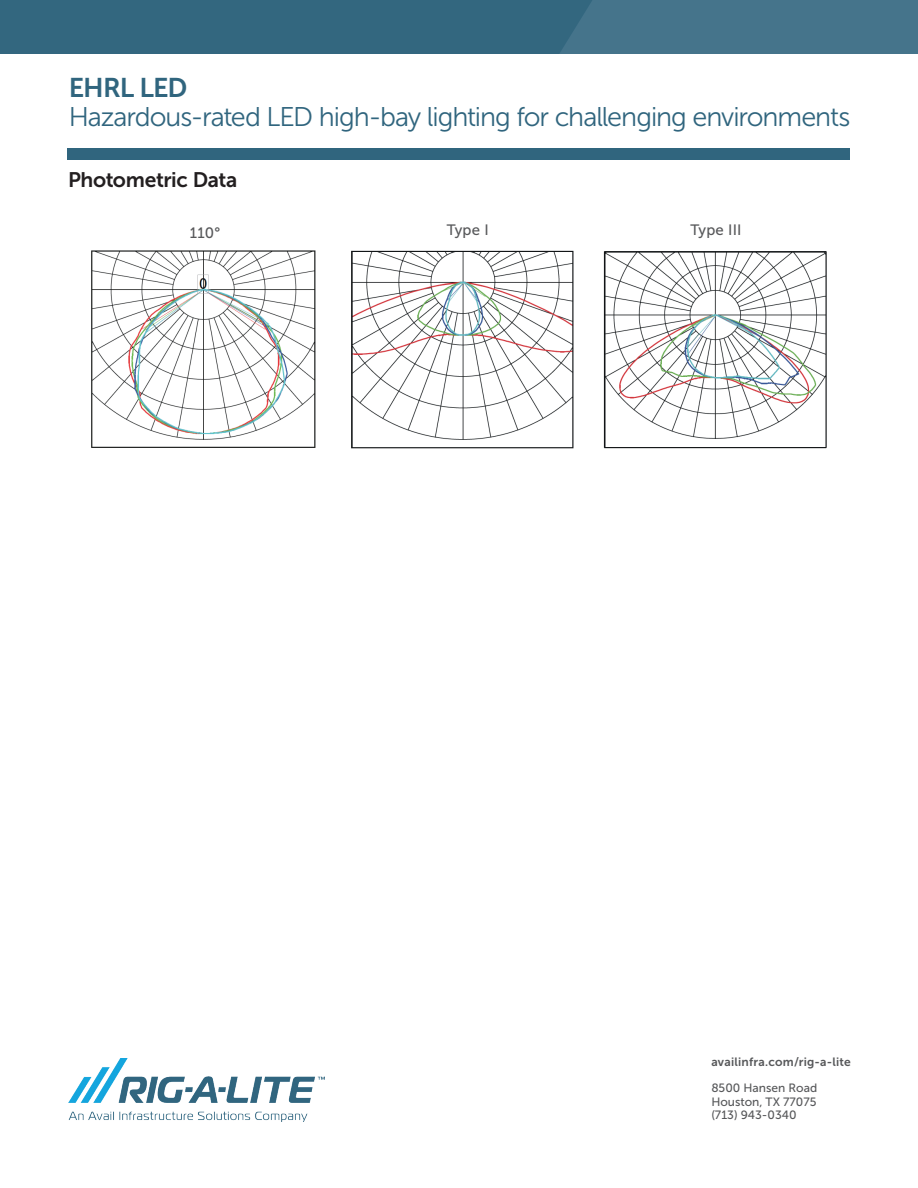
<style>
.page{position:relative;width:918px;height:1188px;background:#fff}
.page>*{position:absolute;margin:0;border:0;box-sizing:border-box;transform-origin:0 0}
.t1{font:27px "Museo Sans 300";letter-spacing:-.04em;color:#30657e}
.t2{font:27px "Museo Sans 700";letter-spacing:-.035em;color:#30657e}
.t3{font:21px "Museo Sans 700";letter-spacing:-.02em;color:#231f20}
.t4{font:15px "Museo Sans 500";letter-spacing:.015em;color:#57585a}
.t5{font:12px/13.5px "Museo Sans 500";color:#57585a;text-align:justify}
.t6{font:12px "Museo Sans 700";letter-spacing:.02em;color:#57585a}
</style>
<div class="page">
<div style="left:68px;top:148px;width:782px;height:12px;background:#30657e"></div>
<img style="left:91px;top:250px;width:225px;height:198px">
<img style="left:603px;top:251px;width:224px;height:198px">
<img style="left:351px;top:250px;width:223px;height:199px">
<img style="left:68px;top:1059px;width:257px;height:62px">
<div style="left:0;top:0;width:918px;height:54px;background:#45748b"></div>
<div style="left:0;top:0;width:592px;height:54px;background:#33677f"></div>
<p class="t2" style="left:69px;top:73px;width:120px">EHRL LED</p>
<p class="t1" style="left:69px;top:102px;width:783px">Hazardous-rated LED high-bay lighting for challenging environments</p>
<p class="t3" style="left:68px;top:168px;width:171px">Photometric Data</p>
<p class="t4" style="left:190px;top:225px;width:32px">110°</p>
<p class="t4" style="left:447px;top:221px;width:44px">Type I</p>
<p class="t4" style="left:690px;top:221px;width:53px">Type III</p>
<p class="t6" style="left:711px;top:1056px;width:141px">availinfra.com/rig-a-lite</p>
<p class="t5" style="left:711px;top:1081px;width:107px">8500 Hansen Road Houston, TX 77075 (713) 943-0340</p>
</div>
